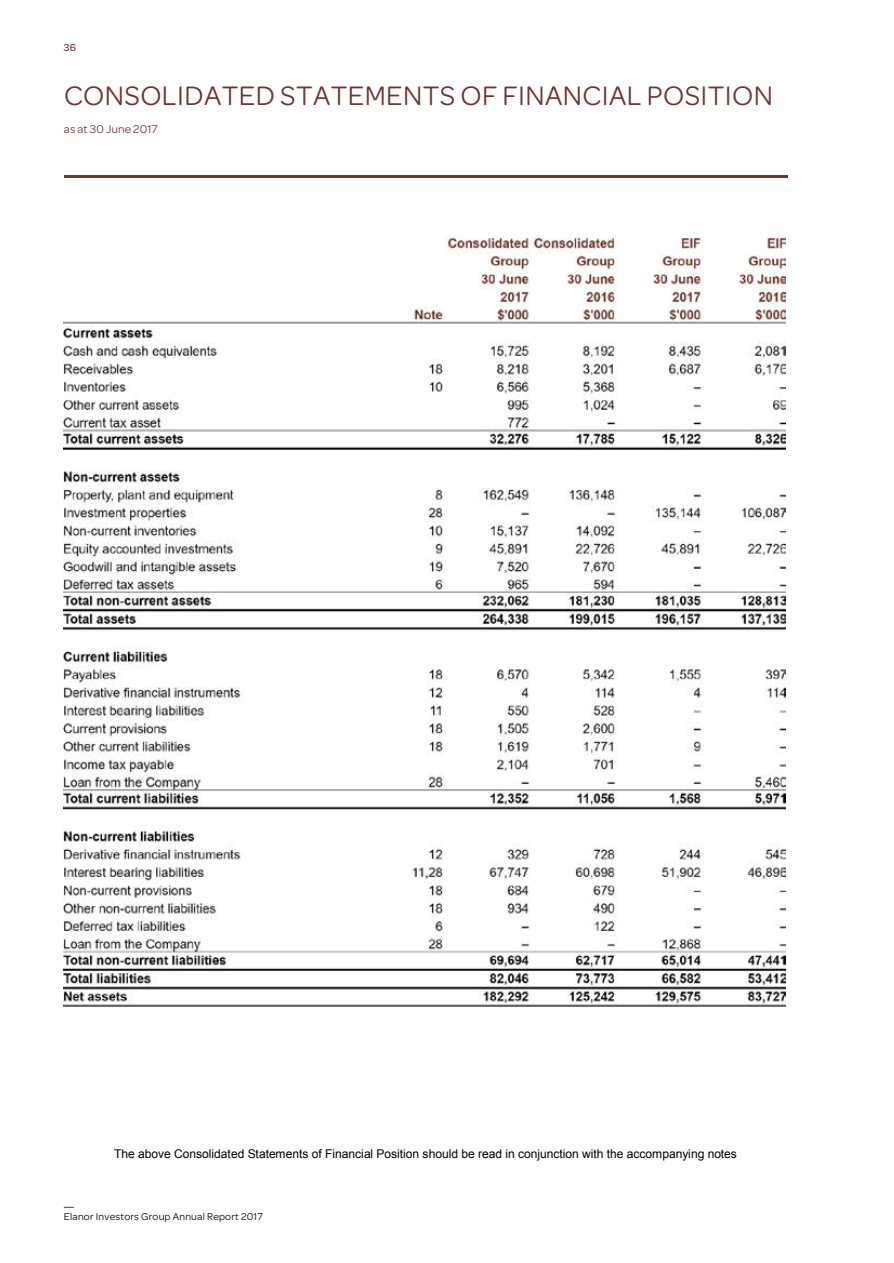
<style>
.page{position:relative;width:894px;height:1263px;background:#fff}
.page>*{position:absolute;margin:0;border:0;box-sizing:border-box;transform-origin:0 0}
.t1{font:28.5px "Omnes";letter-spacing:.015em;color:#703431}
.t2{font:700 21px "Arial";letter-spacing:.015em;color:#703329}
.t3{font:12px "Arial";letter-spacing:-.005em;color:#000}
.t4{font:12px "Omnes";letter-spacing:.01em;color:#703431}
.t5{font:10.5px "Omnes";letter-spacing:.02em;color:#000}
.t6{font:500 10.5px "Omnes";color:#703431}
</style>
<div class="page">
<img style="left:64px;top:238px;width:721px;height:769px">
<hr style="left:64px;top:175px;width:723px;height:2px;background:#703431">
<p class="t6" style="left:64px;top:42px;width:14px">36</p>
<h1 class="t1" style="left:64px;top:79px;width:710px">CONSOLIDATED STATEMENTS OF FINANCIAL POSITION</h1>
<p class="t4" style="left:64px;top:122px;width:95px">as at 30 June 2017</p>
<h2 class="t2" style="left:273px;top:88px;width:306px">ELANOR INVESTORS GROUP</h2>
<p class="t3" style="left:114px;top:1145px;width:624px">The above Consolidated Statements of Financial Position should be read in conjunction with the accompanying notes</p>
<p class="t5" style="left:64px;top:1211px;width:200px">Elanor Investors Group Annual Report 2017</p>
</div>
